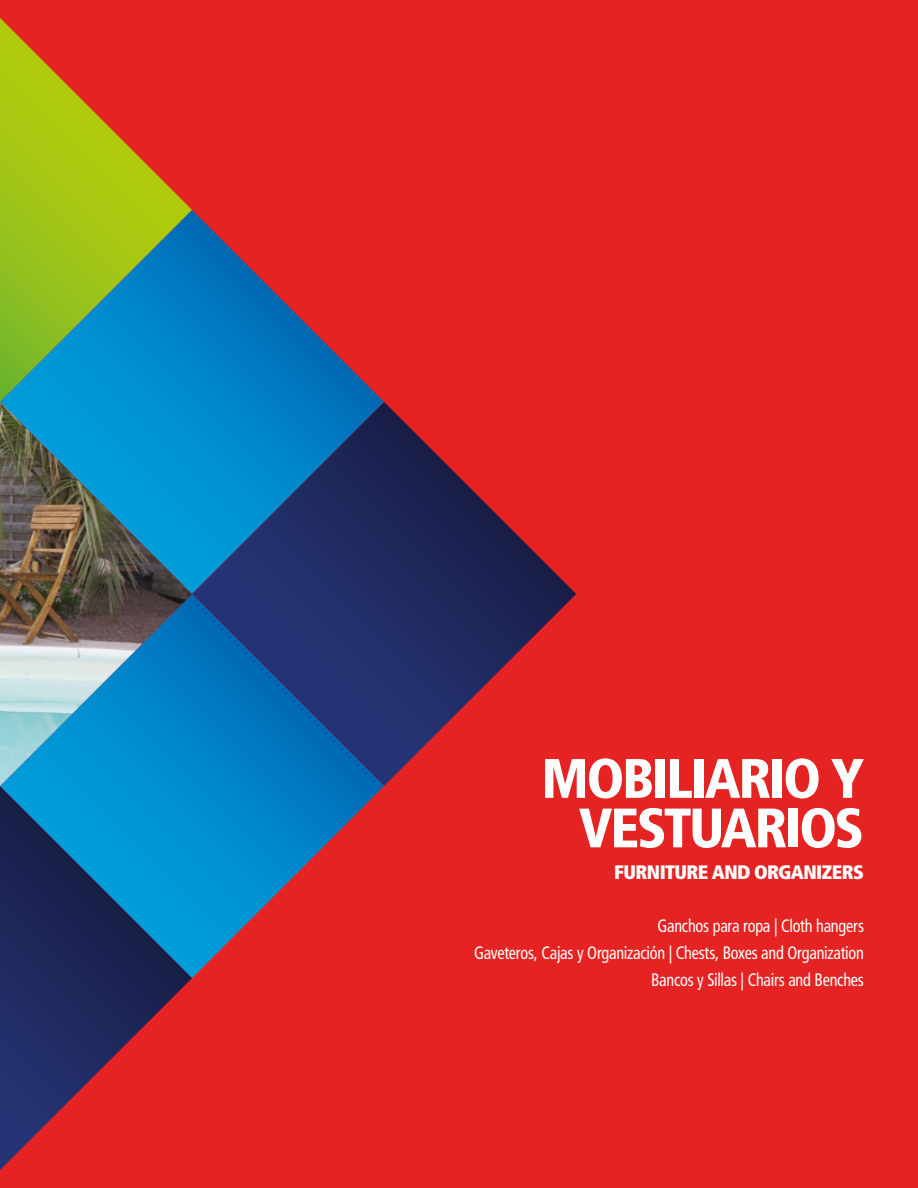
<style>
.page{position:relative;width:918px;height:1188px;background:#e52322}
.page>*{position:absolute;margin:0;border:0;box-sizing:border-box;transform-origin:0 0}
.t1{font:900 condensed 55.5px/49.5px "Frutiger LT Std";letter-spacing:-.04em;color:#fff;text-align:right}
.t2{font:900 condensed 19.5px "Frutiger LT Std";letter-spacing:-.03em;color:#fff}
.t3{font:condensed 18px/27px "Frutiger LT Std";letter-spacing:-.015em;color:#fff;text-align:right;scale:.9 1}
</style>
<div class="page">
<svg style="left:192px;top:210px;width:192px;height:192px"></svg>
<svg style="left:0;top:18px;width:192px;height:384px"></svg>
<svg style="left:192px;top:402px;width:384px;height:384px"></svg>
<svg style="left:192px;top:594px;width:192px;height:384px"></svg>
<svg style="left:0;top:786px;width:192px;height:384px"></svg>
<img style="left:0;top:402px;width:192px;height:384px">
<h1 class="t1" style="left:541px;top:754px;width:324px">MOBILIARIO Y<br>VESTUARIOS</h1>
<p class="t2" style="left:614px;top:860px;width:251px">FURNITURE AND ORGANIZERS</p>
<p class="t3" style="left:474px;top:912px;width:435px">Ganchos para ropa | Cloth hangers<br>Gaveteros, Cajas y Organización | Chests, Boxes and Organization<br>Bancos y Sillas | Chairs and Benches</p>
</div>
